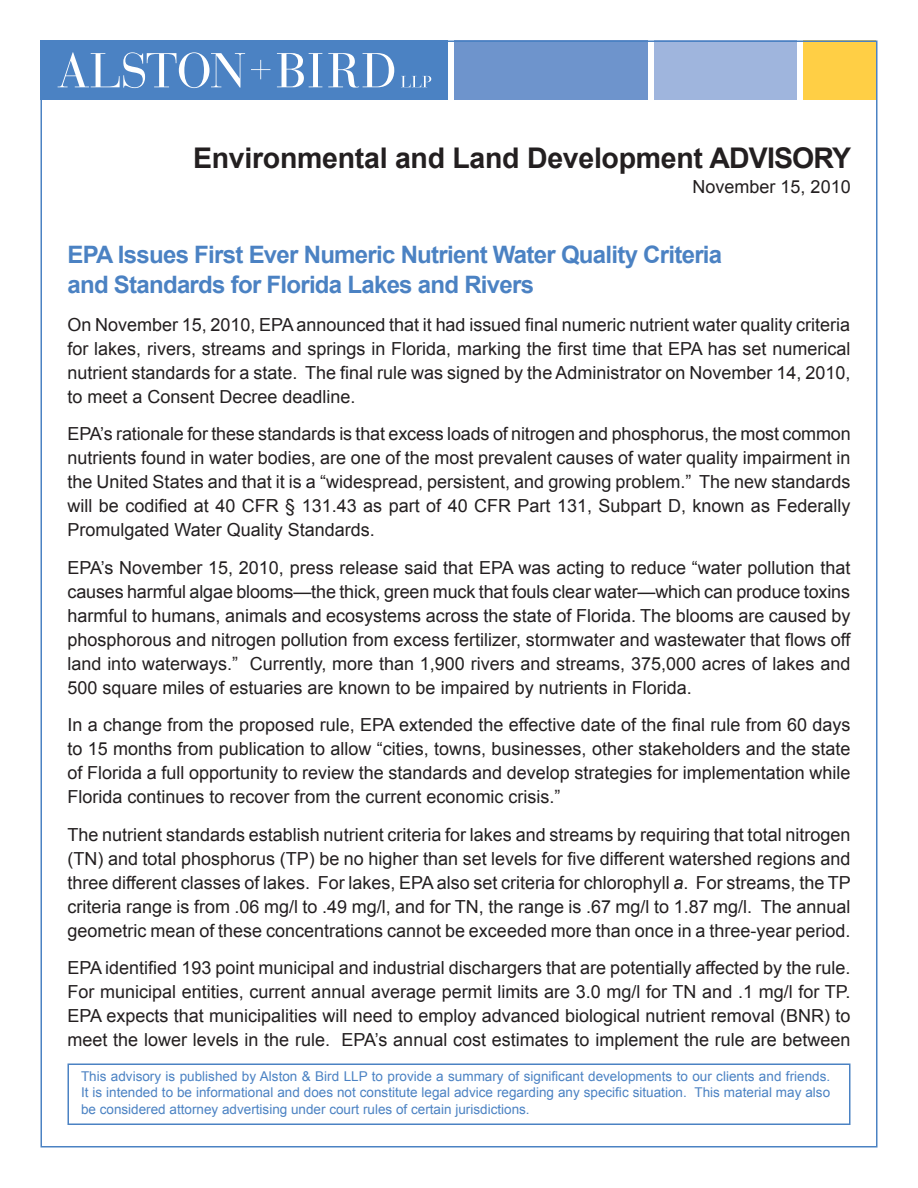
<style>
.page{position:relative;width:918px;height:1188px;background:#fff}
.page>*{position:absolute;margin:0;border:0;box-sizing:border-box;transform-origin:0 0}
.t1{font:700 28.5px "Arial";letter-spacing:-.01em;color:#231f20}
.Advisory_Title{font:700 24px/30px "Arial";letter-spacing:-.03em;color:#4b82c3}
.Body_Text{font:18px/24px "Arial";color:#231f20;text-align:justify}
.Body_Text-2{font:13.5px/16.5px "Arial";color:#4b82c3;text-align:justify}
.s1{font-style:italic}
</style>
<div class="page">
<div style="left:40px;top:40px;width:408px;height:60px;background:#4b82c3"></div>
<div style="left:803px;top:40px;width:73px;height:60px;background:#ffcf45"></div>
<div style="left:654px;top:40px;width:143px;height:60px;background:#9fb5dd"></div>
<div style="left:454px;top:40px;width:194px;height:60px;background:#6e94cc"></div>
<svg style="left:58px;top:52px;width:187px;height:36px"></svg>
<svg style="left:277px;top:53px;width:45px;height:34px"></svg>
<svg style="left:328px;top:53px;width:66px;height:35px"></svg>
<svg style="left:401px;top:76px;width:30px;height:11px"></svg>
<svg style="left:251px;top:60px;width:19px;height:19px"></svg>
<div style="left:68px;top:1064px;width:782px;height:61px;border:2px solid #4b82c3"></div>
<p class="t1" style="left:193px;top:139px;width:660px">Environmental and Land Development ADVISORY</p>
<p class="Body_Text" style="left:693px;top:175px;width:160px">November 15, 2010</p>
<p class="Advisory_Title" style="left:68px;top:241px;width:656px">EPA Issues First Ever Numeric Nutrient Water Quality Criteria and Standards for Florida Lakes and Rivers</p>
<p class="Body_Text" style="left:68px;top:313px;width:784px">On November 15, 2010, EPA announced that it had issued final numeric nutrient water quality criteria for lakes, rivers, streams and springs in Florida, marking the first time that EPA has set numerical nutrient standards for a state. The final rule was signed by the Administrator on November 14, 2010, to meet a Consent Decree deadline.</p>
<p class="Body_Text" style="left:68px;top:422px;width:785px">EPA’s rationale for these standards is that excess loads of nitrogen and phosphorus, the most common nutrients found in water bodies, are one of the most prevalent causes of water quality impairment in the United States and that it is a “widespread, persistent, and growing problem.” The new standards will be codified at 40 CFR § 131.43 as part of 40 CFR Part 131, Subpart D, known as Federally Promulgated Water Quality Standards.</p>
<p class="Body_Text" style="left:68px;top:556px;width:784px">EPA’s November 15, 2010, press release said that EPA was acting to reduce “water pollution that causes harmful algae blooms—the thick, green muck that fouls clear water—which can produce toxins harmful to humans, animals and ecosystems across the state of Florida. The blooms are caused by phosphorous and nitrogen pollution from excess fertilizer, stormwater and wastewater that flows off land into waterways.” Currently, more than 1,900 rivers and streams, 375,000 acres of lakes and 500 square miles of estuaries are known to be impaired by nutrients in Florida.</p>
<p class="Body_Text" style="left:68px;top:713px;width:784px">In a change from the proposed rule, EPA extended the effective date of the final rule from 60 days to 15 months from publication to allow “cities, towns, businesses, other stakeholders and the state of Florida a full opportunity to review the standards and develop strategies for implementation while Florida continues to recover from the current economic crisis.”</p>
<p class="Body_Text" style="left:68px;top:823px;width:785px">The nutrient standards establish nutrient criteria for lakes and streams by requiring that total nitrogen (TN) and total phosphorus (TP) be no higher than set levels for five different watershed regions and three different classes of lakes. For lakes, EPA also set criteria for chlorophyll <span class="s1">a</span>. For streams, the TP criteria range is from .06 mg/l to .49 mg/l, and for TN, the range is .67 mg/l to 1.87 mg/l. The annual geometric mean of these concentrations cannot be exceeded more than once in a three-year period.</p>
<p class="Body_Text" style="left:68px;top:956px;width:784px">EPA identified 193 point municipal and industrial dischargers that are potentially affected by the rule.<br>For municipal entities, current annual average permit limits are 3.0 mg/l for TN and .1 mg/l for TP.<br>EPA expects that municipalities will need to employ advanced biological nutrient removal (BNR) to meet the lower levels in the rule. EPA’s annual cost estimates to implement the rule are between</p>
<p class="Body_Text-2" style="left:81px;top:1068px;width:751px">This advisory is published by Alston &amp; Bird LLP to provide a summary of significant developments to our clients and friends.<br>It is intended to be informational and does not constitute legal advice regarding any specific situation. This material may also be considered attorney advertising under court rules of certain jurisdictions.</p>
</div>
